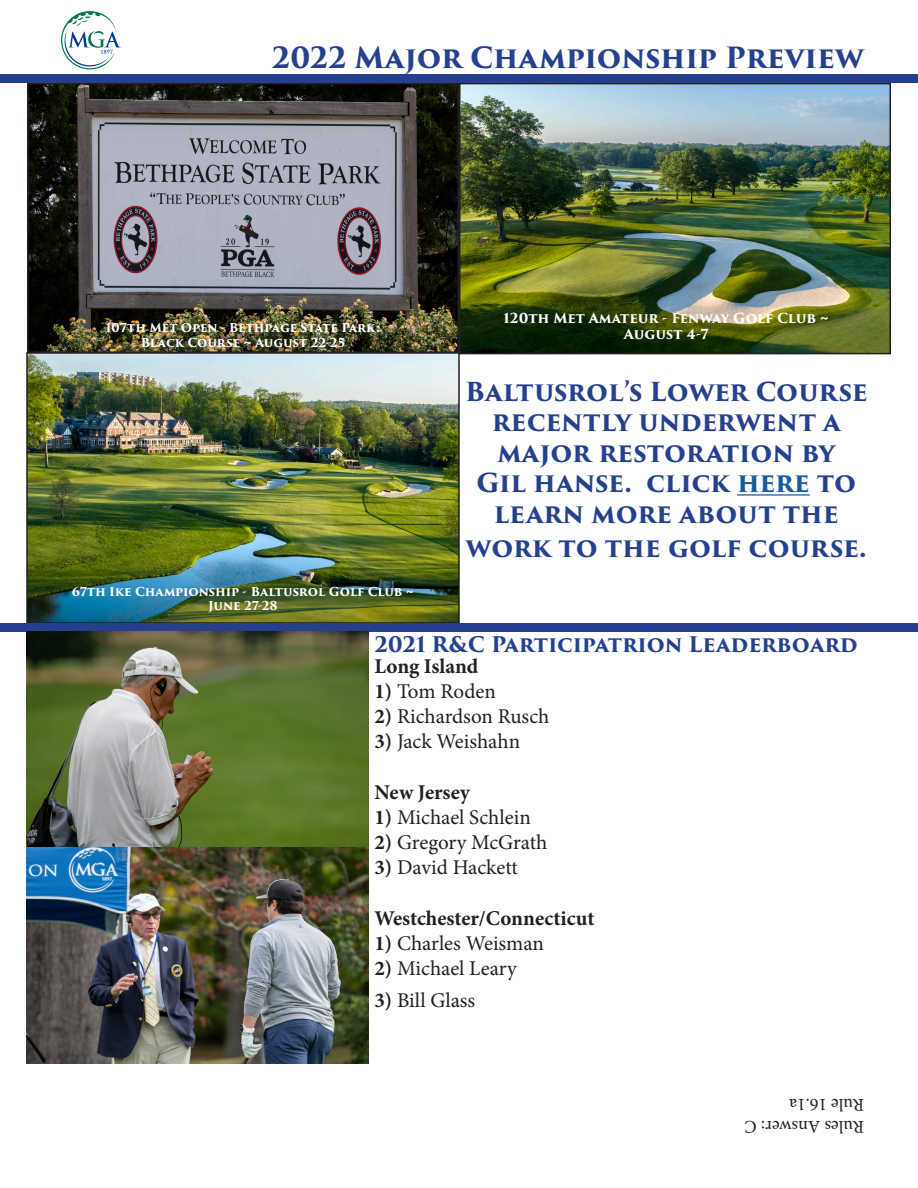
<style>
.page{position:relative;width:918px;height:1188px;background:#fff}
.page>*{position:absolute;margin:0;border:0;box-sizing:border-box;transform-origin:0 0}
.t1{font:700 28.5px "Trajan Pro 3";letter-spacing:-.005em;color:#25408f}
.t2{font:700 25.5px/30.6px "Trajan Pro 3";letter-spacing:-.005em;color:#25408f;text-align:center}
.t3{font:21px "Minion Pro";letter-spacing:-.005em;color:#231f20}
.t4{font:700 21px "Minion Pro";color:#231f20}
.t5{font:700 21px "Trajan Pro 3";letter-spacing:-.01em;color:#25408f}
.t6{font:18px "Minion Pro";color:#231f20}
.t7{font:700 13.5px/16.2px "Trajan Pro 3";letter-spacing:-.01em;color:#fff;text-align:center}
.t8{font:700 12px/14.4px "Trajan Pro 3";letter-spacing:-.005em;color:#fff;text-align:center}
.s1{color:#175d9e}
.s2{font-weight:700}
</style>
<div class="page">
<img style="left:462px;top:86px;width:426px;height:265px">
<div style="left:459px;top:83px;width:432px;height:271px;border:2px solid #231f20"></div>
<img style="left:29px;top:86px;width:428px;height:535px">
<div style="left:26px;top:352px;width:434px;height:272px;border:2px solid #231f20"></div>
<div style="left:27px;top:83px;width:432px;height:270px;border:2px solid #231f20"></div>
<div style="left:0;top:623px;width:918px;height:9px;background:#253f8e"></div>
<img style="left:26px;top:632px;width:342px;height:432px">
<hr style="left:737px;top:494px;width:73px;height:2px;background:#175d9e">
<div style="left:0;top:74px;width:918px;height:9px;background:#253f8e"></div>
<svg style="left:61px;top:11px;width:60px;height:59px"></svg>
<p class="t1" style="left:272px;top:37px;width:594px">2022 Major Championship Preview</p>
<p class="t8" style="left:106px;top:321px;width:276px">107th Met Open - Bethpage State Park:<br>Black Course ~ August 22-25</p>
<p class="t8" style="left:72px;top:585px;width:344px">67th Ike Championship - Baltusrol Golf Club ~<br>June 27-28</p>
<p class="t7" style="left:504px;top:310px;width:327px">120th Met Amateur - Fenway Golf Club ~<br>August 4-7</p>
<p class="t2" style="left:465px;top:377px;width:404px">Baltusrol’s Lower Course recently underwent a major restoration by<br>Gil hanse. click <span class="s1">here</span> to learn more about the</p>
<p class="t2" style="left:466px;top:533px;width:402px">work to the golf course.</p>
<p class="t5" style="left:374px;top:629px;width:485px">2021 R&amp;C Participatrion Leaderboard</p>
<p class="t4" style="left:374px;top:651px;width:105px">Long Island</p>
<p class="t3" style="left:374px;top:677px;width:123px"><span class="s2">1)</span> Tom Roden</p>
<p class="t3" style="left:374px;top:702px;width:177px"><span class="s2">2)</span> Richardson Rusch</p>
<p class="t3" style="left:374px;top:727px;width:147px"><span class="s2">3)</span> Jack Weishahn</p>
<p class="t4" style="left:374px;top:777px;width:97px">New Jersey</p>
<p class="t3" style="left:374px;top:803px;width:158px"><span class="s2">1)</span> Michael Schlein</p>
<p class="t3" style="left:374px;top:828px;width:175px"><span class="s2">2)</span> Gregory McGrath</p>
<p class="t3" style="left:374px;top:853px;width:145px"><span class="s2">3)</span> David Hackett</p>
<p class="t4" style="left:374px;top:903px;width:222px">Westchester/Connecticut</p>
<p class="t3" style="left:374px;top:929px;width:171px"><span class="s2">1)</span> Charles Weisman</p>
<p class="t3" style="left:374px;top:954px;width:144px"><span class="s2">2)</span> Michael Leary</p>
<p class="t3" style="left:374px;top:987px;width:102px"><span class="s2">3)</span> Bill Glass</p>
<p class="t6" style="left:864px;top:1117px;width:76px;rotate:-180deg">Rule 16.1a</p>
<p class="t6" style="left:864px;top:1139px;width:121px;rotate:-180deg">Rules Answer: C</p>
</div>
